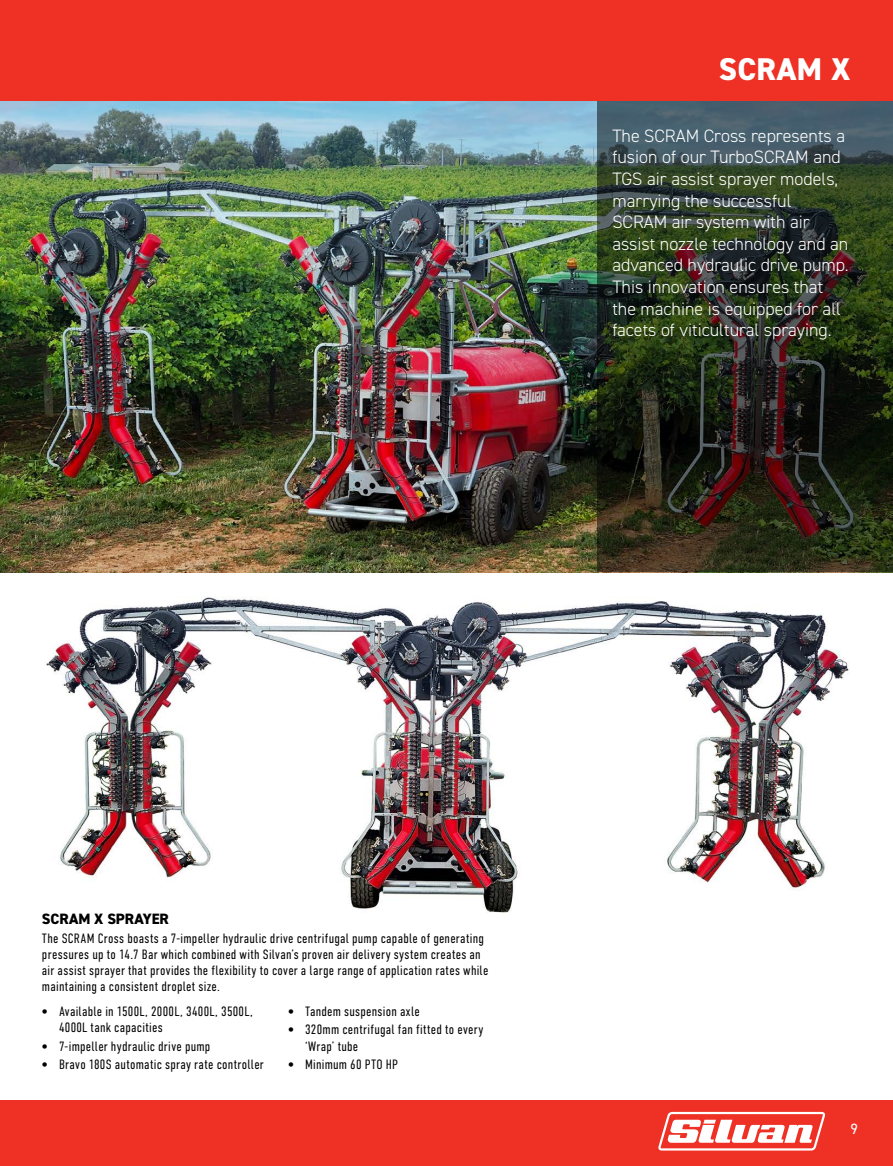
<style>
.page{position:relative;width:893px;height:1166px;background:#fff}
.page>*{position:absolute;margin:0;border:0;box-sizing:border-box;transform-origin:0 0}
.t1{font:800 31.5px "DIN2014";letter-spacing:.01em;color:#fff}
.t2{font:300 18px/21.6px "DIN2014";color:#fff}
.t3{font:800 15px "DIN2014";color:#000}
.t4{font:15px "DIN2014";color:#fff}
.t5{font:300 13.5px/16.2px "DIN Condensed";letter-spacing:.02em;color:#000}
.s1{font-family:"DIN Pro";font-weight:900;font-stretch:condensed}
</style>
<div class="page">
<div style="left:0;top:1099px;width:893px;height:66px;background:#ee3124"></div>
<svg style="left:658px;top:1111px;width:167px;height:40px"></svg>
<img style="left:0;top:101px;width:893px;height:471px">
<img style="left:597px;top:101px;width:296px;height:470px">
<img style="left:45px;top:597px;width:804px;height:316px">
<div style="left:0;top:0;width:893px;height:101px;background:#ee3124"></div>
<h1 class="t1" style="left:719px;top:49px;width:133px">SCRAM X</h1>
<p class="t2" style="left:612px;top:125px;width:238px">The SCRAM Cross represents a fusion of our TurboSCRAM and<br>TGS air assist sprayer models, marrying the successful<br>SCRAM air system with air assist nozzle technology and an advanced hydraulic drive pump.<br>This innovation ensures that the machine is equipped for all facets of viticultural spraying.</p>
<p class="t3" style="left:42px;top:908px;width:128px">SCRAM X SPRAYER</p>
<p class="t5" style="left:42px;top:929px;width:448px">The SCRAM Cross boasts a 7-impeller hydraulic drive centrifugal pump capable of generating pressures up to 14.7 Bar which combined with Silvan’s proven air delivery system creates an air assist sprayer that provides the flexibility to cover a large range of application rates while maintaining a consistent droplet size.</p>
<p class="t5" style="left:59px;top:1002px;width:195px;text-indent:-17px"><span class="s1">•</span> Available in 1500L, 2000L, 3400L, 3500L,<br>4000L tank capacities</p>
<p class="t5" style="left:42px;top:1037px;width:170px"><span class="s1">•</span> 7-impeller hydraulic drive pump</p>
<p class="t5" style="left:42px;top:1055px;width:223px"><span class="s1">•</span> Bravo 180S automatic spray rate controller</p>
<p class="t5" style="left:288px;top:1002px;width:133px"><span class="s1">•</span> Tandem suspension axle</p>
<p class="t5" style="left:305px;top:1021px;width:180px;text-indent:-17px"><span class="s1">•</span> 320mm centrifugal fan fitted to every ‘Wrap’ tube</p>
<p class="t5" style="left:288px;top:1055px;width:111px"><span class="s1">•</span> Minimum 60 PTO HP</p>
<p class="t4" style="left:850px;top:1119px;width:9px">9</p>
</div>
